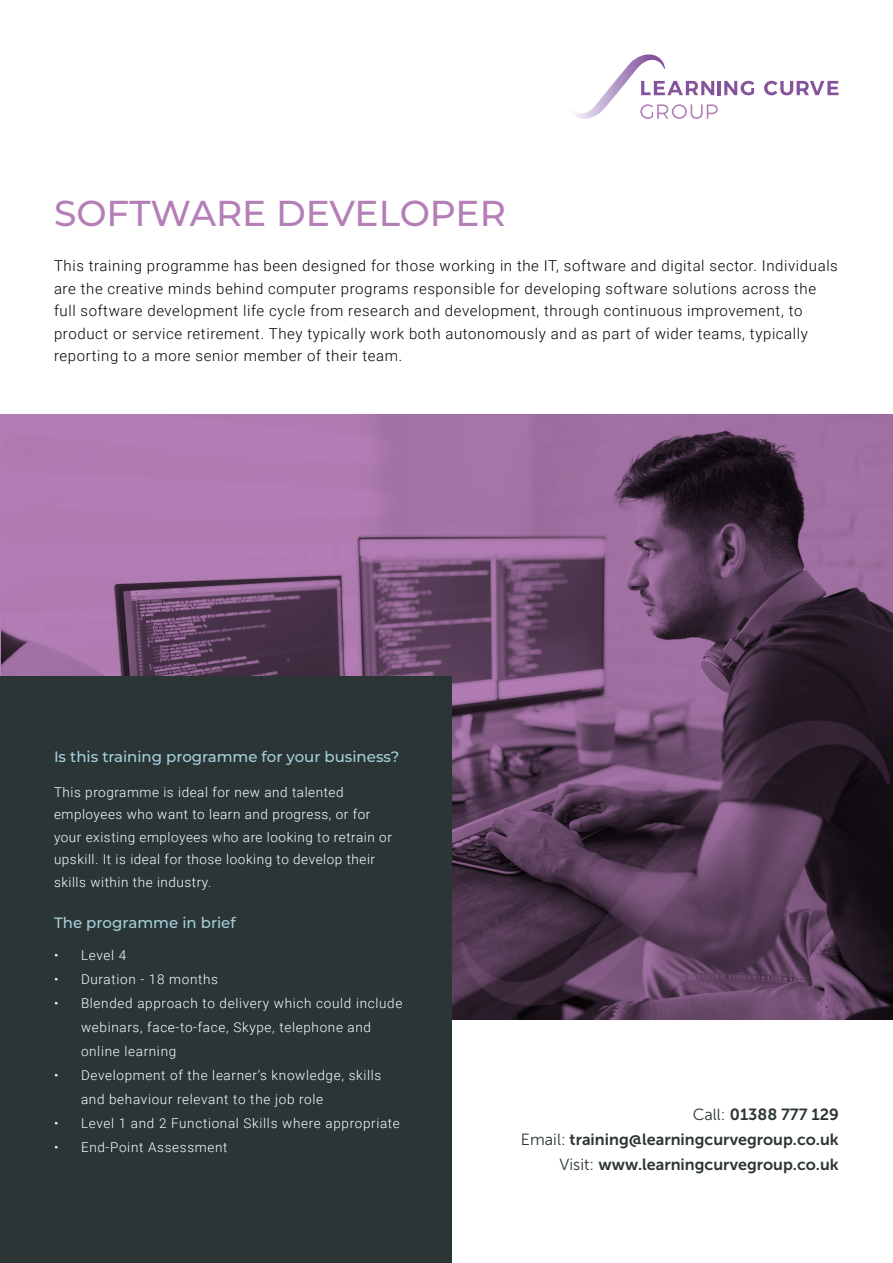
<style>
.page{position:relative;width:893px;height:1263px;background:#fff}
.page>*{position:absolute;margin:0;border:0;box-sizing:border-box;transform-origin:0 0}
.t1{font:100 36px "Montserrat";color:#b47eb6}
.t2{font:16.2px/25.3px "Museo Sans 700";color:#2b3535;text-align:right}
.t3{font:300 15px/22.5px "Roboto";letter-spacing:.04em;color:#000}
.t4{font:100 15px "Montserrat";color:#a5d0db}
.t5{font:500 15px "Montserrat";color:#a5d0db}
.t6{font:300 13.5px/22.5px "Roboto";letter-spacing:.05em;color:#fff}
.s1{font-family:"Museo Sans 300"}
</style>
<div class="page">
<svg style="left:0;top:414px;width:893px;height:605px"></svg>
<div style="left:0;top:676px;width:451px;height:587px;background:#2b3535"></div>
<svg style="left:460px;top:720px;width:430px;height:287px"></svg>
<hr style="left:718px;top:81px;width:3px;height:14px;background:#85529c">
<svg style="left:724px;top:81px;width:30px;height:14px"></svg>
<svg style="left:764px;top:81px;width:74px;height:14px"></svg>
<svg style="left:574px;top:54px;width:144px;height:65px"></svg>
<h1 class="t1" style="left:54px;top:189px;width:453px">SOFTWARE DEVELOPER</h1>
<p class="t3" style="left:54px;top:254px;width:785px">This training programme has been designed for those working in the IT, software and digital sector. Individuals are the creative minds behind computer programs responsible for developing software solutions across the full software development life cycle from research and development, through continuous improvement, to product or service retirement. They typically work both autonomously and as part of wider teams, typically reporting to a more senior member of their team.</p>
<p class="t4" style="left:54px;top:746px;width:347px">Is this training programme for your business?</p>
<p class="t6" style="left:54px;top:780px;width:339px">This programme is ideal for new and talented employees who want to learn and progress, or for your existing employees who are looking to retrain or upskill. It is ideal for those looking to develop their skills within the industry.</p>
<p class="t5" style="left:54px;top:912px;width:183px">The programme in brief</p>
<p class="t6" style="left:54px;top:944px;width:74px">• Level 4</p>
<p class="t6" style="left:54px;top:968px;width:166px">• Duration - 18 months</p>
<p class="t6" style="left:81px;top:991px;width:323px;line-height:24px;text-indent:-27px">• Blended approach to delivery which could include webinars, face-to-face, Skype, telephone and online learning</p>
<p class="t6" style="left:81px;top:1063px;width:302px;line-height:24px;text-indent:-27px">• Development of the learner’s knowledge, skills and behaviour relevant to the job role</p>
<p class="t6" style="left:54px;top:1112px;width:347px">• Level 1 and 2 Functional Skills where appropriate</p>
<p class="t6" style="left:54px;top:1136px;width:175px">• End-Point Assessment</p>
<p class="t2" style="left:521px;top:1101px;width:319px"><span class="s1">Call:</span> 01388 777 129<br><span class="s1">Email:</span> training@learningcurvegroup.co.uk<br><span class="s1">Visit:</span> www.learningcurvegroup.co.uk</p>
</div>
